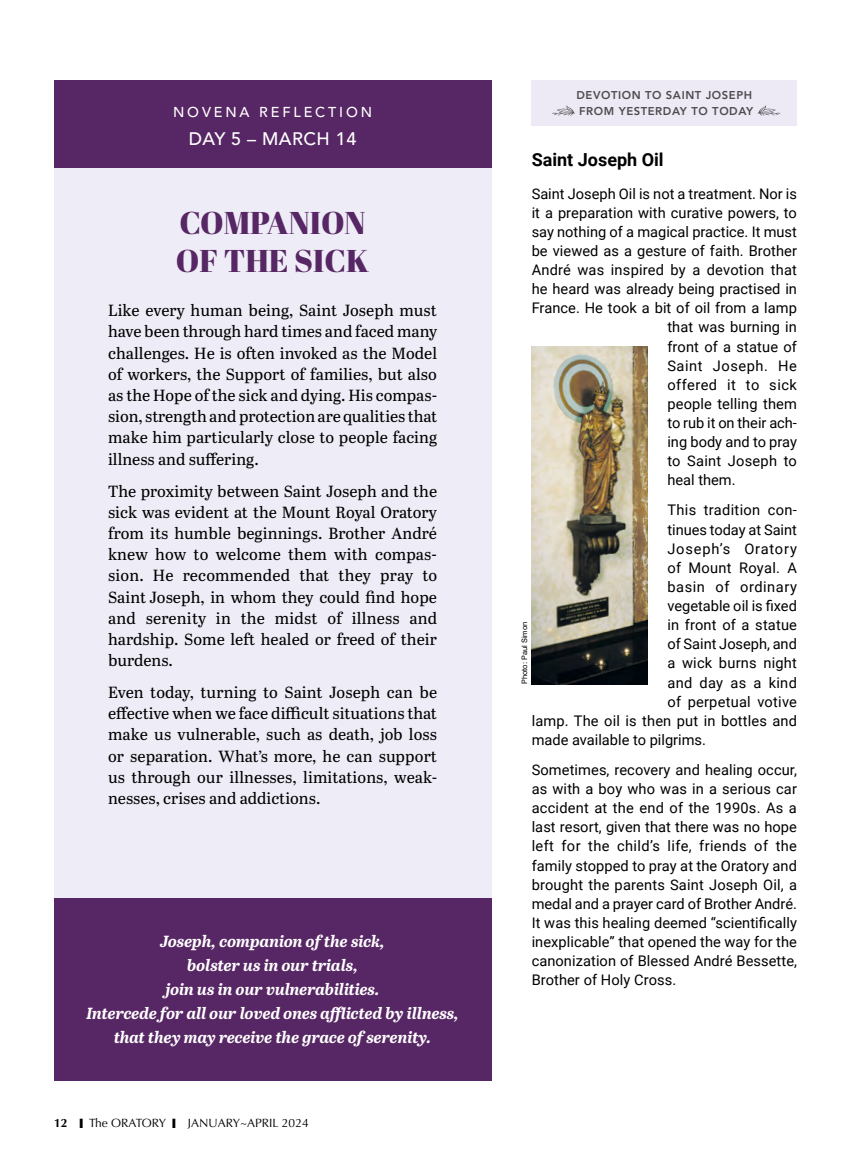
<style>
.page{position:relative;width:851px;height:1161px;background:#fff}
.page>*{position:absolute;margin:0;border:0;box-sizing:border-box;transform-origin:0 0}
.t1{font:31.5px/37.8px "Abril Fatface";color:#572664}
.t2{font:700 18px "Roboto";color:#000}
.t3{font:500 18px "Avenir LT Std";letter-spacing:.025em;color:#fff}
.t4{font:16.2px/21.1px "Abril Text";letter-spacing:.005em;color:#000;text-align:justify}
.t5{font:italic 700 16.2px/24px "Abril Text";letter-spacing:-.005em;color:#fff;text-align:center}
.t6{font:14.7px/19.2px "Roboto";letter-spacing:.005em;color:#000;text-align:justify}
.t7{font:14.7px "Roboto";letter-spacing:.035em;color:#000}
.t8{font:14.7px "Roboto";letter-spacing:.055em;color:#000}
.t9{font:500 14.25px "Avenir LT Std";letter-spacing:.2em;color:#fff}
.t10{font:12px "Optima";color:#000}
.t11{font:800 11.25px/15.8px "Avenir LT Std";letter-spacing:.05em;color:#4d4d4f}
.t12{font:7.5px "Swiss 721 BT";color:#000}
.s1{font-weight:700}
</style>
<div class="page">
<div style="left:54px;top:119px;width:437px;height:962px;background:#eeecf6"></div>
<div style="left:54px;top:899px;width:437px;height:182px;background:#572664"></div>
<div style="left:54px;top:80px;width:437px;height:88px;background:#572664"></div>
<div style="left:531px;top:80px;width:265px;height:45px;background:#edeaf5"></div>
<svg style="left:552px;top:106px;width:22px;height:10px"></svg>
<svg style="left:757px;top:106px;width:23px;height:10px"></svg>
<img style="left:531px;top:346px;width:116px;height:338px">
<p class="t9" style="left:173px;top:103px;width:200px">NOVENA REFLECTION</p>
<p class="t3" style="left:189px;top:128px;width:169px">DAY 5 – MARCH 14</p>
<h1 class="t1" style="left:176px;top:203px;width:195px">COMPANION<br>OF THE SICK</h1>
<p class="t4" style="left:108px;top:299px;width:331px">Like every human being, Saint Joseph must have been through hard times and faced many challenges. He is often invoked as the Model of workers, the Support of families, but also as the Hope of the sick and dying. His compas&shy;sion, strength and protection are qualities that make him particularly close to people facing illness and suffering.</p>
<p class="t4" style="left:108px;top:480px;width:331px">The proximity between Saint Joseph and the sick was evident at the Mount Royal Oratory from its humble beginnings. Brother André knew how to welcome them with compas&shy;sion. He recommended that they pray to Saint Joseph, in whom they could find hope and serenity in the midst of illness and hardship. Some left healed or freed of their burdens.</p>
<p class="t4" style="left:108px;top:681px;width:330px">Even today, turning to Saint Joseph can be effective when we face difficult situations that make us vulnerable, such as death, job loss or separation. What’s more, he can support us through our illnesses, limitations, weak&shy;nesses, crises and addictions.</p>
<p class="t5" style="left:86px;top:929px;width:374px">Joseph, companion of the sick,<br>bolster us in our trials,<br>join us in our vulnerabilities.<br>Intercede for all our loved ones afflicted by illness, that they may receive the grace of serenity.</p>
<p class="t10" style="left:54px;top:1116px;width:256px"><span class="s1">12</span> ❙ The ORATORY ❙ JANUARY~APRIL 2024</p>
<p class="t11" style="left:576px;top:88px;width:178px">DEVOTION TO SAINT JOSEPH<br>FROM YESTERDAY TO TODAY</p>
<p class="t2" style="left:531px;top:147px;width:134px">Saint Joseph Oil</p>
<p class="t6" style="left:531px;top:183px;width:267px">Saint Joseph Oil is not a treatment. Nor is</p>
<p class="t6" style="left:531px;top:202px;width:267px">it a preparation with curative powers, to</p>
<p class="t6" style="left:531px;top:221px;width:267px">say nothing of a magical practice. It must</p>
<p class="t6" style="left:531px;top:241px;width:267px">be viewed as a gesture of faith. Brother</p>
<p class="t6" style="left:531px;top:260px;width:267px">André was inspired by a devotion that</p>
<p class="t6" style="left:531px;top:279px;width:267px">he heard was already being practised in</p>
<p class="t6" style="left:531px;top:298px;width:267px">France. He took a bit of oil from a lamp</p>
<p class="t6" style="left:667px;top:317px;width:131px">that was burning in</p>
<p class="t6" style="left:667px;top:336px;width:131px">front of a statue of</p>
<p class="t7" style="left:667px;top:355px;width:131px">Saint Joseph. He</p>
<p class="t7" style="left:667px;top:374px;width:131px">offered it to sick</p>
<p class="t6" style="left:667px;top:394px;width:131px">people telling them</p>
<p class="t6" style="left:667px;top:413px;width:131px">to rub it on their ach-</p>
<p class="t6" style="left:667px;top:432px;width:131px">ing body and to pray</p>
<p class="t6" style="left:667px;top:451px;width:131px">to Saint Joseph to</p>
<p class="t6" style="left:667px;top:470px;width:70px">heal them.</p>
<p class="t6" style="left:667px;top:500px;width:131px">This tradition con-</p>
<p class="t6" style="left:667px;top:519px;width:131px">tinues today at Saint</p>
<p class="t8" style="left:667px;top:538px;width:131px">Joseph’s Oratory</p>
<p class="t6" style="left:667px;top:557px;width:131px">of Mount Royal. A</p>
<p class="t7" style="left:667px;top:576px;width:131px">basin of ordinary</p>
<p class="t6" style="left:667px;top:596px;width:131px">vegetable oil is fixed</p>
<p class="t6" style="left:667px;top:615px;width:131px">in front of a statue</p>
<p class="t6" style="left:667px;top:634px;width:131px">of Saint Joseph, and</p>
<p class="t6" style="left:667px;top:653px;width:131px">a wick burns night</p>
<p class="t6" style="left:667px;top:672px;width:131px">and day as a kind</p>
<p class="t6" style="left:667px;top:691px;width:131px">of perpetual votive</p>
<p class="t6" style="left:531px;top:710px;width:267px">lamp. The oil is then put in bottles and</p>
<p class="t6" style="left:531px;top:730px;width:176px">made available to pilgrims.</p>
<p class="t6" style="left:531px;top:759px;width:267px">Sometimes, recovery and healing occur, as with a boy who was in a serious car accident at the end of the 1990s. As a last resort, given that there was no hope left for the child’s life, friends of the family stopped to pray at the Oratory and brought the parents Saint Joseph Oil, a medal and a prayer card of Brother André.<br>It was this healing deemed “scientifically inexplicable” that opened the way for the canonization of Blessed André Bessette, Brother of Holy Cross.</p>
<p class="t12" style="left:520px;top:684px;width:64px;rotate:-90deg">Photo: Paul Simon</p>
</div>
